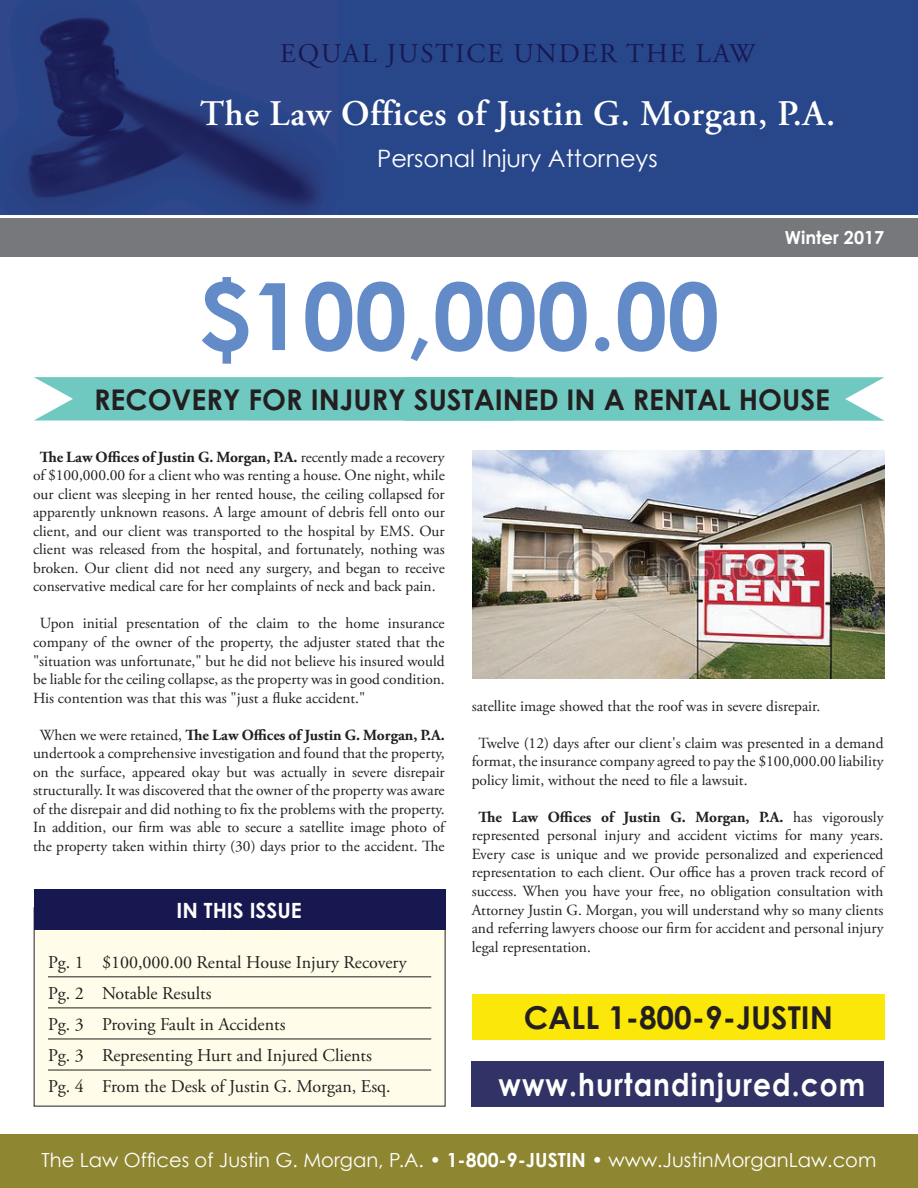
<style>
.page{position:relative;width:918px;height:1188px;background:#fff}
.page>*{position:absolute;margin:0;border:0;box-sizing:border-box;transform-origin:0 0}
.t1{font:700 93px "Century Gothic";color:#638bc8}
.t2{font:600 36px "Adobe Garamond Pro";letter-spacing:.02em;color:#fff}
.t3{font:700 31.5px "Century Gothic";letter-spacing:.04em;color:#fff;scale:.89 1}
.t4{font:700 31.5px "Century Gothic";color:#231f20}
.t5{font:700 28.5px "Century Gothic";color:#231f20}
.t6{font:27px "Adobe Garamond Pro";letter-spacing:.075em;color:#181851}
.t7{font:24px "Century Gothic";color:#fff}
.t8{font:700 21px "Century Gothic";color:#fff}
.t9{font:19.5px "Century Gothic";color:#fff}
.t10{font:18px "Adobe Garamond Pro";color:#231f20}
.t11{font:700 18px "Century Gothic";color:#fff}
.t12{font:15.45px/18.6px "Adobe Garamond Pro";color:#231f20;text-align:justify}
.s1{font-weight:700}
</style>
<div class="page">
<div style="left:0;top:211px;width:918px;height:45px;background:#76787b"></div>
<div style="left:0;top:1134px;width:918px;height:54px;background:#8f8632"></div>
<div style="left:0;top:0;width:918px;height:216px;background:#28468a"></div>
<img style="left:23px;top:17px;width:298px;height:196px">
<hr style="left:0;top:215px;width:918px;height:3px;background:#fff">
<div style="left:471px;top:1061px;width:413px;height:46px;background:#313265"></div>
<svg style="left:34px;top:377px;width:850px;height:44px;background:#77ccc3"></svg>
<img style="left:472px;top:450px;width:412px;height:228px">
<div style="left:34px;top:908px;width:411px;height:198px;background:#fffde9"></div>
<hr style="left:48px;top:977px;width:383px;height:1px;background:#231f20">
<hr style="left:48px;top:1008px;width:383px;height:1px;background:#231f20">
<hr style="left:48px;top:1039px;width:383px;height:1px;background:#231f20">
<hr style="left:48px;top:1070px;width:383px;height:1px;background:#231f20">
<div style="left:34px;top:890px;width:412px;height:40px;background:#181851"></div>
<div style="left:472px;top:995px;width:412px;height:45px;background:#fbe709"></div>
<p class="t6" style="left:280px;top:38px;width:477px">EQUAL JUSTICE UNDER THE LAW</p>
<p class="t2" style="left:200px;top:93px;width:637px">The Law Offices of Justin G. Morgan, P.A.</p>
<p class="t7" style="left:377px;top:144px;width:282px">Personal Injury Attorneys</p>
<p class="t1" style="left:199px;top:258px;width:522px">$100,000.00</p>
<p class="t11" style="left:785px;top:226px;width:101px">Winter 2017</p>
<p class="t5" style="left:94px;top:381px;width:737px">RECOVERY FOR INJURY SUSTAINED IN A RENTAL HOUSE</p>
<p class="t12" style="left:33px;top:448px;width:413px;text-align:center"><span class="s1">The Law Offices of Justin G. Morgan, P.A.</span> recently made a recovery of $100,000.00 for a client who was renting a house. One night, while our client was sleeping in her rented house, the ceiling collapsed for apparently unknown reasons. A large amount of debris fell onto our client, and our client was transported to the hospital by EMS. Our client was released from the hospital, and fortunately, nothing was broken. Our client did not need any surgery, and began to receive conservative medical care for her complaints of neck and back pain.</p>
<p class="t12" style="left:33px;top:615px;width:413px;text-indent:7px">Upon initial presentation of the claim to the home insurance company of the owner of the property, the adjuster stated that the "situation was unfortunate," but he did not believe his insured would be liable for the ceiling collapse, as the property was in good condition.<br>His contention was that this was "just a fluke accident."</p>
<p class="t12" style="left:33px;top:726px;width:413px;text-align:center">When we were retained, <span class="s1">The Law Offices of Justin G. Morgan, P.A. </span>undertook a comprehensive investigation and found that the property, on the surface, appeared okay but was actually in severe disrepair structurally. It was discovered that the owner of the property was aware of the disrepair and did nothing to fix the problems with the property.<br>In addition, our firm was able to secure a satellite image photo of the property taken within thirty (30) days prior to the accident. The</p>
<p class="t8" style="left:177px;top:898px;width:127px">IN THIS ISSUE</p>
<p class="t10" style="left:48px;top:951px;width:360px">Pg. 1 $100,000.00 Rental House Injury Recovery</p>
<p class="t10" style="left:48px;top:983px;width:165px">Pg. 2 Notable Results</p>
<p class="t10" style="left:48px;top:1014px;width:239px">Pg. 3 Proving Fault in Accidents</p>
<p class="t10" style="left:48px;top:1045px;width:325px">Pg. 3 Representing Hurt and Injured Clients</p>
<p class="t10" style="left:48px;top:1076px;width:344px">Pg. 4 From the Desk of Justin G. Morgan, Esq.</p>
<p class="t12" style="left:472px;top:697px;width:350px">satellite image showed that the roof was in severe disrepair.</p>
<p class="t12" style="left:472px;top:734px;width:413px;text-indent:7px">Twelve (12) days after our client's claim was presented in a demand format, the insurance company agreed to pay the $100,000.00 liability policy limit, without the need to file a lawsuit.</p>
<p class="t12" style="left:472px;top:808px;width:413px;text-indent:7px"><span class="s1">The Law Offices of Justin G. Morgan, P.A.</span> has vigorously represented personal injury and accident victims for many years.<br>Every case is unique and we provide personalized and experienced representation to each client. Our office has a proven track record of success. When you have your free, no obligation consultation with Attorney Justin G. Morgan, you will understand why so many clients and referring lawyers choose our firm for accident and personal injury legal representation.</p>
<p class="t4" style="left:524px;top:998px;width:311px">CALL 1-800-9-JUSTIN</p>
<p class="t3" style="left:499px;top:1064px;width:414px">www.hurtandinjured.com</p>
<p class="t9" style="left:42px;top:1148px;width:836px">The Law Offices of Justin G. Morgan, P.A. • <span class="s1">1-800-9-JUSTIN</span> • www.JustinMorganLaw.com</p>
</div>
